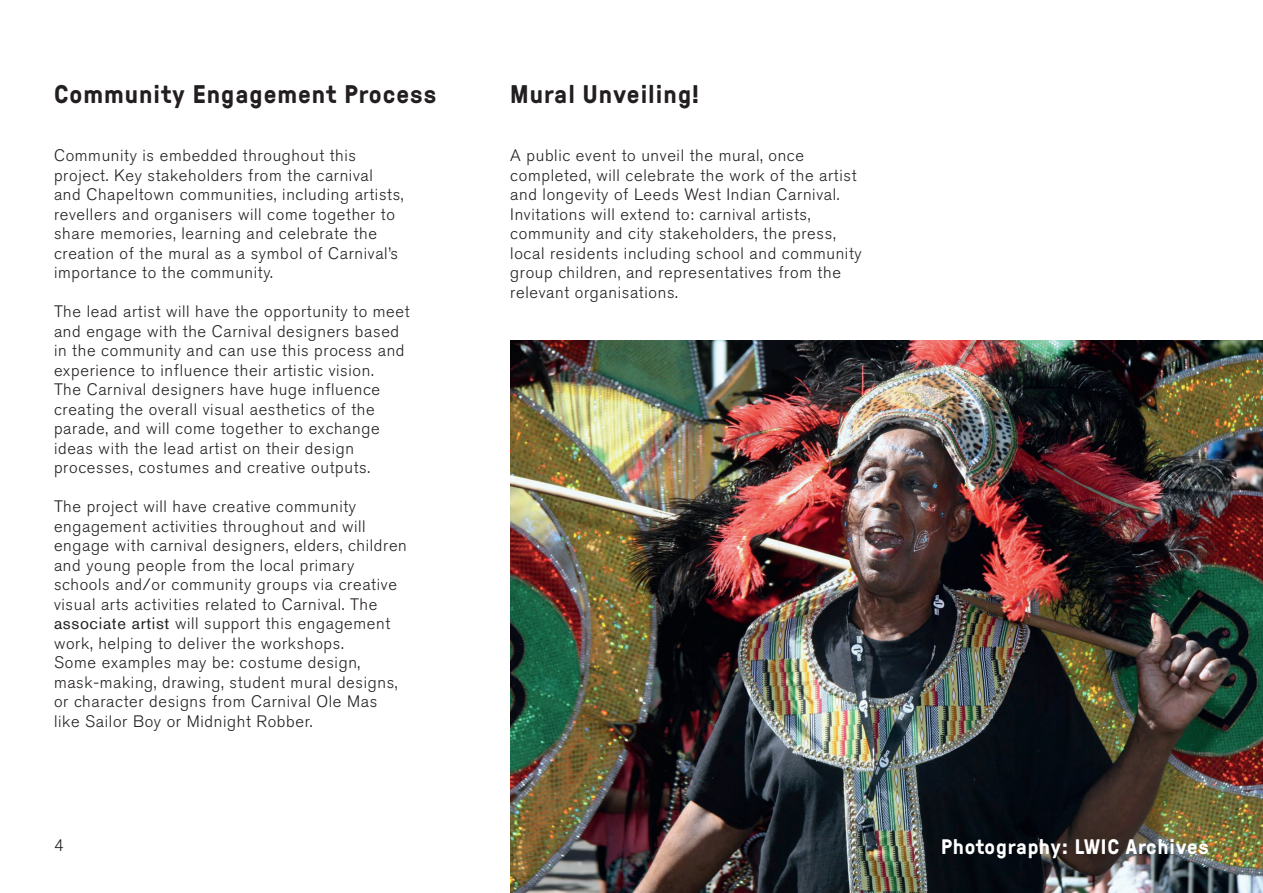
<style>
.page{position:relative;width:1263px;height:893px;background:#fff}
.page>*{position:absolute;margin:0;border:0;box-sizing:border-box;transform-origin:0 0}
.Main_Body_Copy{font:700 25.5px "GT Pressura";letter-spacing:.04em;color:#231f20}
.Main_Body_Copy-2{font:700 21px "GT Pressura";letter-spacing:.04em;color:#fff}
.t1{font:300 16.5px/19.5px "Akzidenz Grotesk BE";letter-spacing:.04em;color:#231f20}
.s1{font-weight:400}
</style>
<div class="page">
<img style="left:510px;top:340px;width:753px;height:553px">
<p class="Main_Body_Copy" style="left:54px;top:76px;width:384px">Community Engagement Process</p>
<p class="Main_Body_Copy" style="left:510px;top:76px;width:190px">Mural Unveiling!</p>
<p class="t1" style="left:54px;top:146px;width:351px">Community is embedded throughout this project. Key stakeholders from the carnival and Chapeltown communities, including artists, revellers and organisers will come together to share memories, learning and celebrate the creation of the mural as a symbol of Carnival’s importance to the community.</p>
<p class="t1" style="left:54px;top:302px;width:357px">The lead artist will have the opportunity to meet and engage with the Carnival designers based in the community and can use this process and experience to influence their artistic vision.<br>The Carnival designers have huge influence creating the overall visual aesthetics of the parade, and will come together to exchange ideas with the lead artist on their design processes, costumes and creative outputs.</p>
<p class="t1" style="left:54px;top:497px;width:354px">The project will have creative community engagement activities throughout and will engage with carnival designers, elders, children and young people from the local primary schools and/or community groups via creative visual arts activities related to Carnival. The <span class="s1">associate artist</span> will support this engagement work, helping to deliver the workshops.<br>Some examples may be: costume design,</p>
<p class="t1" style="left:54px;top:673px;width:345px">mask-making, drawing, student mural designs, or character designs from Carnival Ole Mas like Sailor Boy or Midnight Robber.</p>
<p class="t1" style="left:54px;top:836px;width:11px">4</p>
<p class="t1" style="left:510px;top:146px;width:353px">A public event to unveil the mural, once completed, will celebrate the work of the artist and longevity of Leeds West Indian Carnival.<br>Invitations will extend to: carnival artists, community and city stakeholders, the press, local residents including school and community group children, and representatives from the relevant organisations.</p>
<p class="Main_Body_Copy-2" style="left:941px;top:831px;width:269px">Photography: LWIC Archives</p>
</div>
